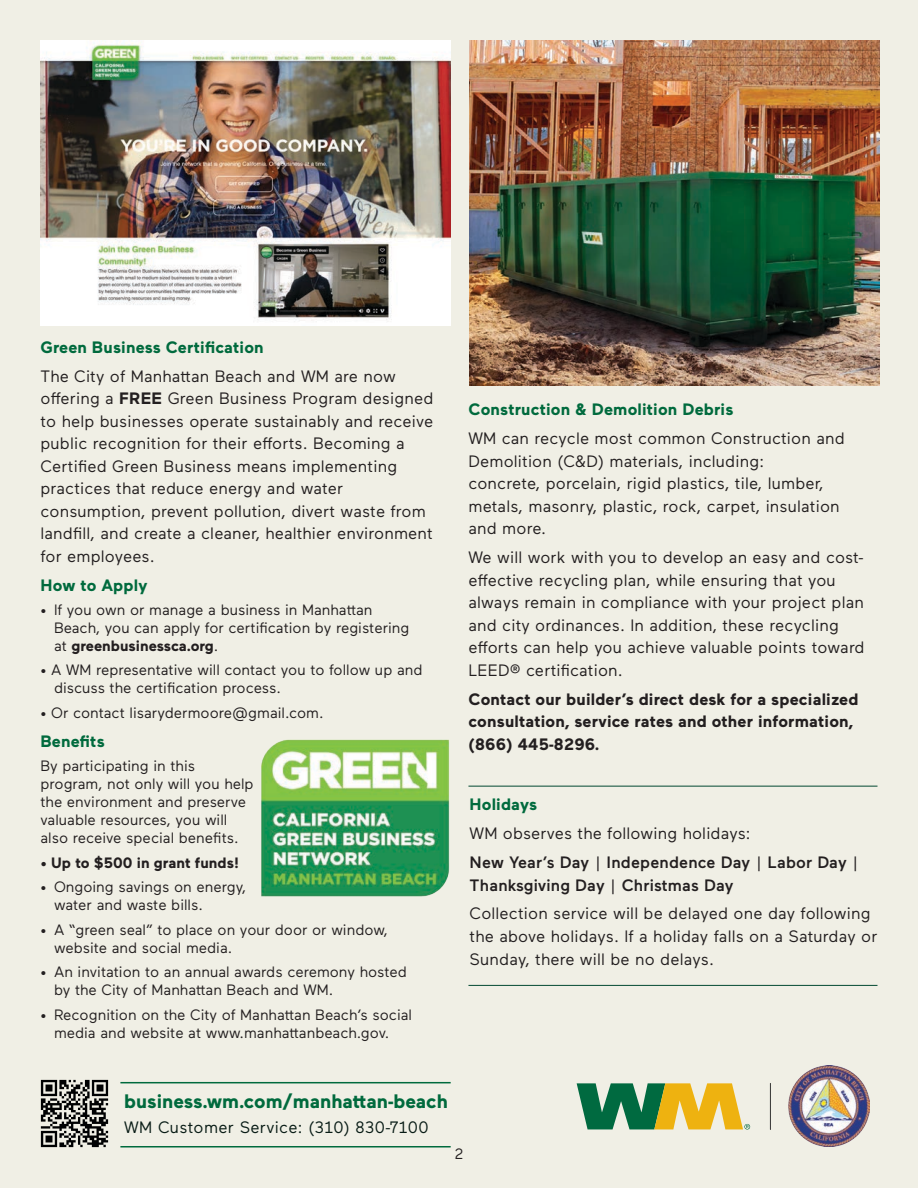
<style>
.page{position:relative;width:918px;height:1188px;background:#f0efe5}
.page>*{position:absolute;margin:0;border:0;box-sizing:border-box;transform-origin:0 0}
.t1{font:700 19.5px "Maax";color:#006a3d}
.t2{font:16.5px/22.5px "Maax";letter-spacing:.01em;color:#231f20}
.t3{font:700 16.5px/22.5px "Maax";letter-spacing:.01em;color:#231f20}
.t4{font:700 16.5px "Maax";letter-spacing:.01em;color:#006a3d}
.t5{font:500 16.5px/22.5px "Maax";letter-spacing:.01em;color:#231f20}
.t6{font:16.5px "Maax";letter-spacing:.02em;color:#091c16}
.t7{font:15px/18px "Maax";color:#231f20}
.t8{font:700 15px "Maax";color:#231f20}
.s1{font-weight:700}
.s2{font-weight:400}
</style>
<div class="page">
<svg style="left:577px;top:1083px;width:173px;height:47px;background:#99a95d"></svg>
<img style="left:788px;top:1066px;width:82px;height:81px">
<hr style="left:770px;top:1083px;width:1px;height:47px;background:#333">
<img style="left:40px;top:1079px;width:69px;height:69px">
<hr style="left:120px;top:1082px;width:331px;height:1px;background:#006a3d">
<hr style="left:120px;top:1146px;width:331px;height:2px;background:#006a3d">
<img style="left:257px;top:739px;width:196px;height:168px">
<img style="left:40px;top:40px;width:410px;height:286px">
<img style="left:470px;top:41px;width:409px;height:344px">
<hr style="left:468px;top:786px;width:410px;height:1px;background:#024831">
<hr style="left:468px;top:985px;width:410px;height:1px;background:#024831">
<p class="t4" style="left:40px;top:336px;width:225px">Green Business Certification</p>
<p class="t2" style="left:40px;top:364px;width:394px">The City of Manhattan Beach and WM are now offering a <span class="s1">FREE</span> Green Business Program designed to help businesses operate sustainably and receive public recognition for their efforts. Becoming a Certified Green Business means implementing practices that reduce energy and water consumption, prevent pollution, divert waste from landfill, and create a cleaner, healthier environment for employees.</p>
<p class="t4" style="left:40px;top:574px;width:108px">How to Apply</p>
<p class="t7" style="left:54px;top:600px;width:357px;text-indent:-14px">• If you own or manage a business in Manhattan<br>Beach, you can apply for certification by registering at <span class="s1">greenbusinessca.org</span>.</p>
<p class="t7" style="left:54px;top:661px;width:370px;text-indent:-14px">• A WM representative will contact you to follow up and discuss the certification process.</p>
<p class="t7" style="left:40px;top:703px;width:285px">• Or contact lisarydermoore@gmail.com.</p>
<p class="t4" style="left:40px;top:730px;width:66px">Benefits</p>
<p class="t7" style="left:40px;top:757px;width:215px">By participating in this program, not only will you help the environment and preserve valuable resources, you will also receive special benefits.</p>
<p class="t8" style="left:40px;top:853px;width:200px">• Up to $500 in grant funds!</p>
<p class="t7" style="left:54px;top:877px;width:194px;text-indent:-14px">• Ongoing savings on energy, water and waste bills.</p>
<p class="t7" style="left:54px;top:920px;width:335px;text-indent:-14px">• A “green seal” to place on your door or window, website and social media.</p>
<p class="t7" style="left:54px;top:962px;width:354px;text-indent:-14px">• An invitation to an annual awards ceremony hosted by the City of Manhattan Beach and WM.</p>
<p class="t7" style="left:54px;top:1005px;width:360px;text-indent:-14px">• Recognition on the City of Manhattan Beach’s social media and website at www.manhattanbeach.gov.</p>
<p class="t4" style="left:468px;top:398px;width:266px">Construction &amp; Demolition Debris</p>
<p class="t2" style="left:468px;top:426px;width:378px">WM can recycle most common Construction and Demolition (C&amp;D) materials, including:<br>concrete, porcelain, rigid plastics, tile, lumber, metals, masonry, plastic, rock, carpet, insulation and more.</p>
<p class="t2" style="left:468px;top:545px;width:398px">We will work with you to develop an easy and cost&shy;effective recycling plan, while ensuring that you always remain in compliance with your project plan and city ordinances. In addition, these recycling efforts can help you achieve valuable points toward LEED® certification.</p>
<p class="t3" style="left:468px;top:687px;width:391px">Contact our builder’s direct desk for a specialized consultation, service rates and other information, (866) 445-8296.</p>
<p class="t4" style="left:470px;top:793px;width:69px">Holidays</p>
<p class="t2" style="left:470px;top:821px;width:282px">WM observes the following holidays:</p>
<p class="t5" style="left:470px;top:850px;width:391px">New Year’s Day <span class="s2">|</span> Independence Day <span class="s2">|</span> Labor Day <span class="s2">|<br></span>Thanksgiving Day <span class="s2">|</span> Christmas Day</p>
<p class="t2" style="left:470px;top:902px;width:409px">Collection service will be delayed one day following the above holidays. If a holiday falls on a Saturday or<br>Sunday, there will be no delays.</p>
<p class="t1" style="left:124px;top:1088px;width:325px">business.wm.com/manhattan-beach</p>
<p class="t6" style="left:124px;top:1117px;width:306px">WM Customer Service: (310) 830-7100</p>
<p class="t7" style="left:455px;top:1144px;width:10px">2</p>
</div>
